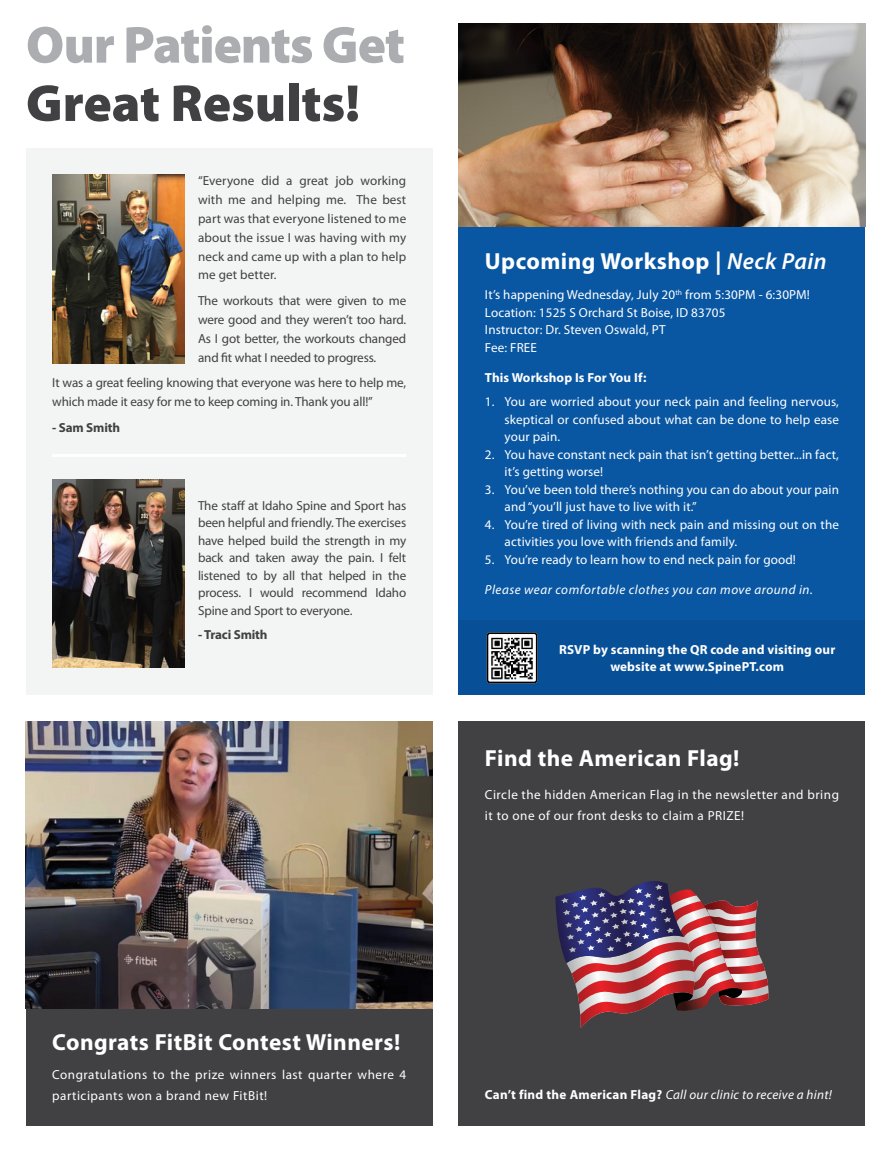
<style>
.page{position:relative;width:891px;height:1151px;background:#fff}
.page>*{position:absolute;margin:0;border:0;box-sizing:border-box;transform-origin:0 0}
.t1{font:900 52.43px/58.3px "Myriad Pro";letter-spacing:-.015em;color:#abadb0}
.t2{font:700 23.4px "Myriad Pro";letter-spacing:.02em;color:#fff}
.t3{font:13.05px/18.9px "Myriad Pro";letter-spacing:-.01em;color:#414042;text-align:justify}
.t4{font:13.05px/17.6px "Myriad Pro";letter-spacing:.01em;color:#fff}
.t5{font:13.05px/20.5px "Myriad Pro";letter-spacing:.04em;color:#fff}
.t6{font:700 13.05px/17.6px "Myriad Pro";letter-spacing:.01em;color:#fff;text-align:center}
.t7{font:italic 13.05px "Myriad Pro";letter-spacing:.02em;color:#fff}
.t8{font:italic 13.05px "Myriad Pro";letter-spacing:.04em;color:#fff}
.t9{font:700 13.05px "Myriad Pro";letter-spacing:-.01em;color:#414042}
.s1{color:#414042}
.s2{font-weight:600;font-style:italic}
.s3{font-weight:700;font-style:normal}
</style>
<div class="page">
<div style="left:26px;top:1008px;width:406px;height:117px;background:#414042"></div>
<div style="left:459px;top:227px;width:406px;height:393px;background:#0957a3"></div>
<div style="left:459px;top:620px;width:406px;height:74px;background:#074f96"></div>
<img style="left:26px;top:721px;width:406px;height:287px">
<img style="left:459px;top:23px;width:406px;height:204px">
<div style="left:26px;top:148px;width:406px;height:546px;background:#f3f4f4"></div>
<div style="left:459px;top:721px;width:406px;height:404px;background:#414042"></div>
<svg style="left:555px;top:881px;width:214px;height:146px"></svg>
<hr style="left:52px;top:454px;width:354px;height:3px;background:#fff">
<img style="left:52px;top:175px;width:133px;height:188px">
<img style="left:52px;top:479px;width:133px;height:188px">
<img style="left:487px;top:635px;width:50px;height:48px">
<div style="left:487px;top:632px;width:50px;height:51px;border:2px solid #000;border-radius:2px"></div>
<p class="t1" style="left:26px;top:14px;width:381px">Our Patients Get<br><span class="s1">Great Results!</span></p>
<p class="t3" style="left:198px;top:171px;width:210px">“Everyone did a great job working with me and helping me. The best part was that everyone listened to me about the issue I was having with my neck and came up with a plan to help me get better.</p>
<p class="t3" style="left:198px;top:291px;width:210px">The workouts that were given to me were good and they weren’t too hard.<br>As I got better, the workouts changed and fit what I needed to progress.</p>
<p class="t3" style="left:52px;top:373px;width:356px">It was a great feeling knowing that everyone was here to help me, which made it easy for me to keep coming in. Thank you all!”</p>
<p class="t9" style="left:52px;top:419px;width:70px">- Sam Smith</p>
<p class="t3" style="left:198px;top:496px;width:210px;line-height:17.6px">The staff at Idaho Spine and Sport has been helpful and friendly. The exercises have helped build the strength in my back and taken away the pain. I felt listened to by all that helped in the process. I would recommend Idaho Spine and Sport to everyone.</p>
<p class="t9" style="left:198px;top:625px;width:71px">- Traci Smith</p>
<p class="t2" style="left:485px;top:246px;width:343px">Upcoming Workshop | <span class="s2">Neck Pain</span></p>
<p class="t4" style="left:485px;top:286px;width:326px">It’s happening Wednesday, July 20<sup>th</sup> from 5:30PM - 6:30PM!<br>Location: 1525 S Orchard St Boise, ID 83705<br>Instructor: Dr. Steven Oswald, PT<br>Fee: FREE</p>
<p class="t6" style="left:485px;top:368px;width:163px">This Workshop Is For You If:</p>
<p class="t4" style="left:505px;top:393px;width:336px;text-align:justify;text-indent:-20px">1. You are worried about your neck pain and feeling nervous, skeptical or confused about what can be done to help ease your pain.</p>
<p class="t4" style="left:505px;top:445px;width:336px;text-indent:-20px">2. You have constant neck pain that isn’t getting better...in fact, it’s getting worse!</p>
<p class="t4" style="left:505px;top:480px;width:336px;text-indent:-20px">3. You’ve been told there’s nothing you can do about your pain and “you’ll just have to live with it.”</p>
<p class="t4" style="left:505px;top:515px;width:336px;text-indent:-20px">4. You’re tired of living with neck pain and missing out on the activities you love with friends and family.</p>
<p class="t4" style="left:485px;top:550px;width:313px">5. You’re ready to learn how to end neck pain for good!</p>
<p class="t8" style="left:485px;top:582px;width:329px">Please wear comfortable clothes you can move around in.</p>
<p class="t6" style="left:559px;top:640px;width:278px">RSVP by scanning the QR code and visiting our website at www.SpinePT.com</p>
<p class="t2" style="left:485px;top:742px;width:256px">Find the American Flag!</p>
<p class="t5" style="left:485px;top:784px;width:356px">Circle the hidden American Flag in the newsletter and bring it to one of our front desks to claim a PRIZE!</p>
<p class="t2" style="left:52px;top:1026px;width:350px">Congrats FitBit Contest Winners!</p>
<p class="t5" style="left:52px;top:1064px;width:356px">Congratulations to the prize winners last quarter where 4 participants won a brand new FitBit!</p>
<p class="t7" style="left:485px;top:1086px;width:348px"><span class="s3">Can’t find the American Flag?</span> Call our clinic to receive a hint!</p>
</div>
